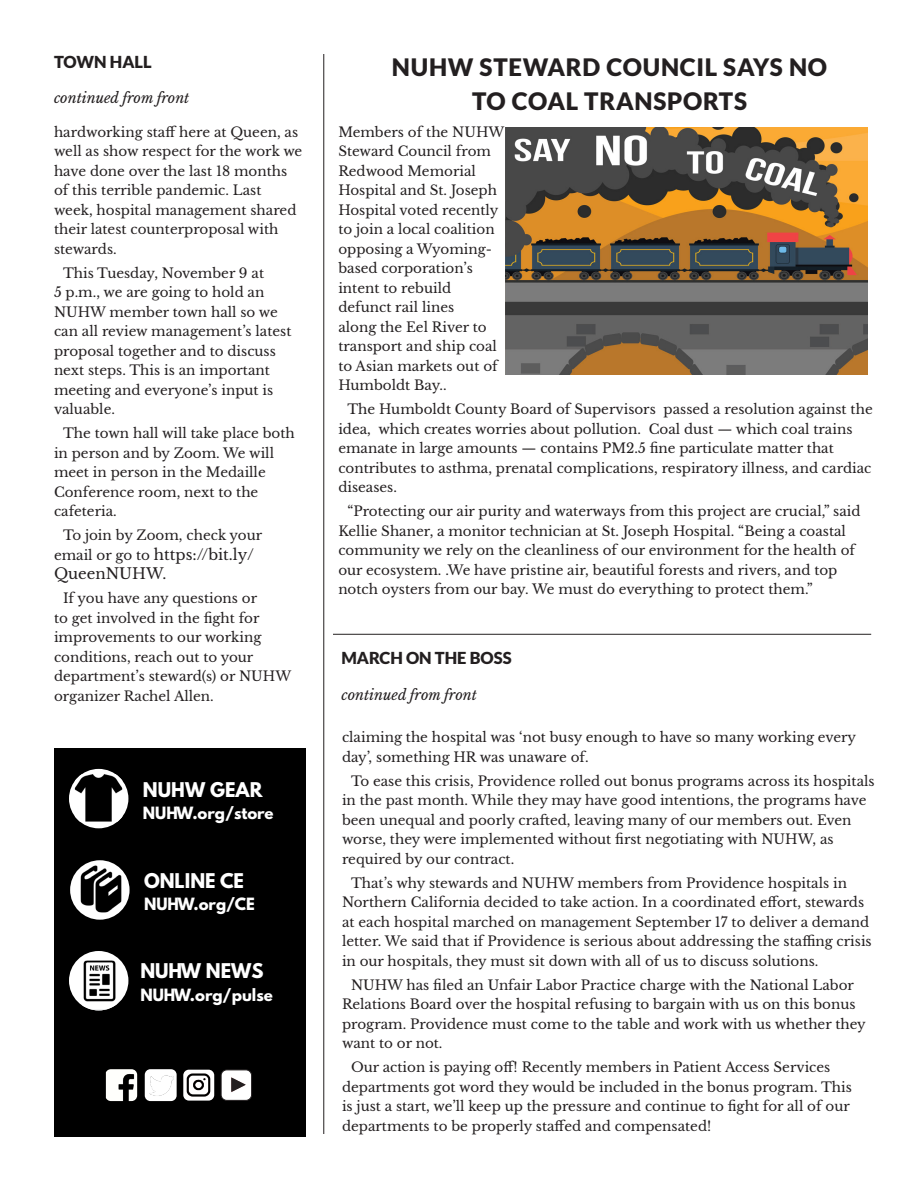
<style>
.page{position:relative;width:918px;height:1188px;background:#fff}
.page>*{position:absolute;margin:0;border:0;box-sizing:border-box;transform-origin:0 0}
.t1{font:900 24px "Lato";letter-spacing:.03em;color:#231f20}
.t2{font:700 18px "League Spartan";color:#fff}
.t3{font:900 16.5px "Lato";color:#231f20}
.t4{font:700 15px "League Spartan";color:#fff}
.t5{font:15px/19.5px "Libre Baskerville";color:#231f20}
.t6{font:italic 14.25px "Libre Baskerville";color:#231f20}
.t7{font:13.5px/19.5px "Libre Baskerville";color:#231f20}
.s1{font-size:13.5px}
</style>
<div class="page">
<div style="left:54px;top:748px;width:252px;height:389px;background:#000"></div>
<hr style="left:323px;top:54px;width:1px;height:1080px;background:#231f20">
<div style="left:70px;top:860px;width:60px;height:60px;background:#fff;border-radius:50%"></div>
<img style="left:77px;top:865px;width:47px;height:47px">
<div style="left:69px;top:951px;width:59px;height:59px;background:#fff;border-radius:50%"></div>
<img style="left:82px;top:961px;width:35px;height:49px">
<div style="left:69px;top:769px;width:59px;height:59px;background:#fff;border-radius:50%"></div>
<img style="left:75px;top:774px;width:47px;height:48px">
<img style="left:106px;top:1069px;width:31px;height:32px">
<div style="left:145px;top:1069px;width:32px;height:32px;background:#fff;border-radius:6px"></div>
<img style="left:149px;top:1075px;width:25px;height:21px">
<img style="left:183px;top:1070px;width:31px;height:31px">
<img style="left:221px;top:1070px;width:30px;height:29px">
<div style="left:221px;top:1070px;width:31px;height:31px;border:1px solid #231f20;border-radius:6px"></div>
<hr style="left:333px;top:634px;width:538px;height:1px;background:#231f20">
<img style="left:506px;top:128px;width:362px;height:247px">
<p class="t3" style="left:54px;top:53px;width:99px">TOWN HALL</p>
<p class="t6" style="left:54px;top:89px;width:137px">continued from front</p>
<p class="t7" style="left:54px;top:122px;width:250px">hardworking staff here at Queen, as well as show respect for the work we have done over the last 18 months of this terrible pandemic. Last week, hospital management shared their latest counterproposal with stewards.</p>
<p class="t7" style="left:54px;top:263px;width:239px;text-indent:9px">This Tuesday, November 9 at<br>5 p.m., we are going to hold an<br>NUHW member town hall so we can all review management’s latest proposal together and to discuss next steps. This is an important meeting and everyone’s input is valuable.</p>
<p class="t7" style="left:54px;top:424px;width:242px;text-indent:9px">The town hall will take place both in person and by Zoom. We will meet in person in the Medaille<br>Conference room, next to the cafeteria.</p>
<p class="t7" style="left:63px;top:526px;width:201px">To join by Zoom, check your</p>
<p class="t5" style="left:54px;top:545px;width:201px"><span class="s1">email or go to</span> https://bit.ly/<br>QueenNUHW.</p>
<p class="t7" style="left:54px;top:589px;width:239px;text-indent:9px">If you have any questions or<br>to get involved in the fight for improvements to our working conditions, reach out to your department’s steward(s) or NUHW organizer Rachel Allen.</p>
<p class="t2" style="left:143px;top:775px;width:121px">NUHW GEAR</p>
<p class="t4" style="left:143px;top:801px;width:132px">NUHW.org/store</p>
<p class="t2" style="left:144px;top:866px;width:102px">ONLINE CE</p>
<p class="t4" style="left:144px;top:892px;width:112px">NUHW.org/CE</p>
<p class="t2" style="left:140px;top:957px;width:125px">NUHW NEWS</p>
<p class="t4" style="left:140px;top:983px;width:134px">NUHW.org/pulse</p>
<p class="t1" style="left:392px;top:53px;width:437px">NUHW STEWARD COUNCIL SAYS NO</p>
<p class="t1" style="left:472px;top:87px;width:277px">TO COAL TRANSPORTS</p>
<p class="t7" style="left:338px;top:122px;width:168px">Members of the NUHW<br>Steward Council from<br>Redwood Memorial<br>Hospital and St. Joseph<br>Hospital voted recently to join a local coalition opposing a Wyoming&shy;based corporation’s intent to rebuild defunct rail lines<br>along the Eel River to transport and ship coal to Asian markets out of<br>Humboldt Bay..</p>
<p class="t7" style="left:338px;top:400px;width:536px;text-indent:9px">The Humboldt County Board of Supervisors passed a resolution against the idea, which creates worries about pollution. Coal dust — which coal trains emanate in large amounts — contains PM2.5 fine particulate matter that contributes to asthma, prenatal complications, respiratory illness, and cardiac diseases.</p>
<p class="t7" style="left:338px;top:502px;width:524px;text-indent:9px">“Protecting our air purity and waterways from this project are crucial,” said Kellie Shaner, a monitor technician at St. Joseph Hospital. “Being a coastal community we rely on the cleanliness of our environment for the health of our ecosystem. .We have pristine air, beautiful forests and rivers, and top notch oysters from our bay. We must do everything to protect them.”</p>
<p class="t3" style="left:341px;top:648px;width:172px">MARCH ON THE BOSS</p>
<p class="t6" style="left:341px;top:686px;width:137px">continued from front</p>
<p class="t7" style="left:342px;top:728px;width:516px">claiming the hospital was ‘not busy enough to have so many working every day’, something HR was unaware of.</p>
<p class="t7" style="left:342px;top:771px;width:534px;text-indent:9px">To ease this crisis, Providence rolled out bonus programs across its hospitals in the past month. While they may have good intentions, the programs have been unequal and poorly crafted, leaving many of our members out. Even worse, they were implemented without first negotiating with NUHW, as required by our contract.</p>
<p class="t7" style="left:342px;top:873px;width:531px;text-indent:9px">That’s why stewards and NUHW members from Providence hospitals in Northern California decided to take action. In a coordinated effort, stewards at each hospital marched on management September 17 to deliver a demand letter. We said that if Providence is serious about addressing the staffing crisis in our hospitals, they must sit down with all of us to discuss solutions.</p>
<p class="t7" style="left:342px;top:975px;width:525px;text-indent:9px">NUHW has filed an Unfair Labor Practice charge with the National Labor Relations Board over the hospital refusing to bargain with us on this bonus program. Providence must come to the table and work with us whether they want to or not.</p>
<p class="t7" style="left:342px;top:1058px;width:512px;text-indent:9px">Our action is paying off! Recently members in Patient Access Services departments got word they would be included in the bonus program. This is just a start, we’ll keep up the pressure and continue to fight for all of our departments to be properly staffed and compensated!</p>
</div>
